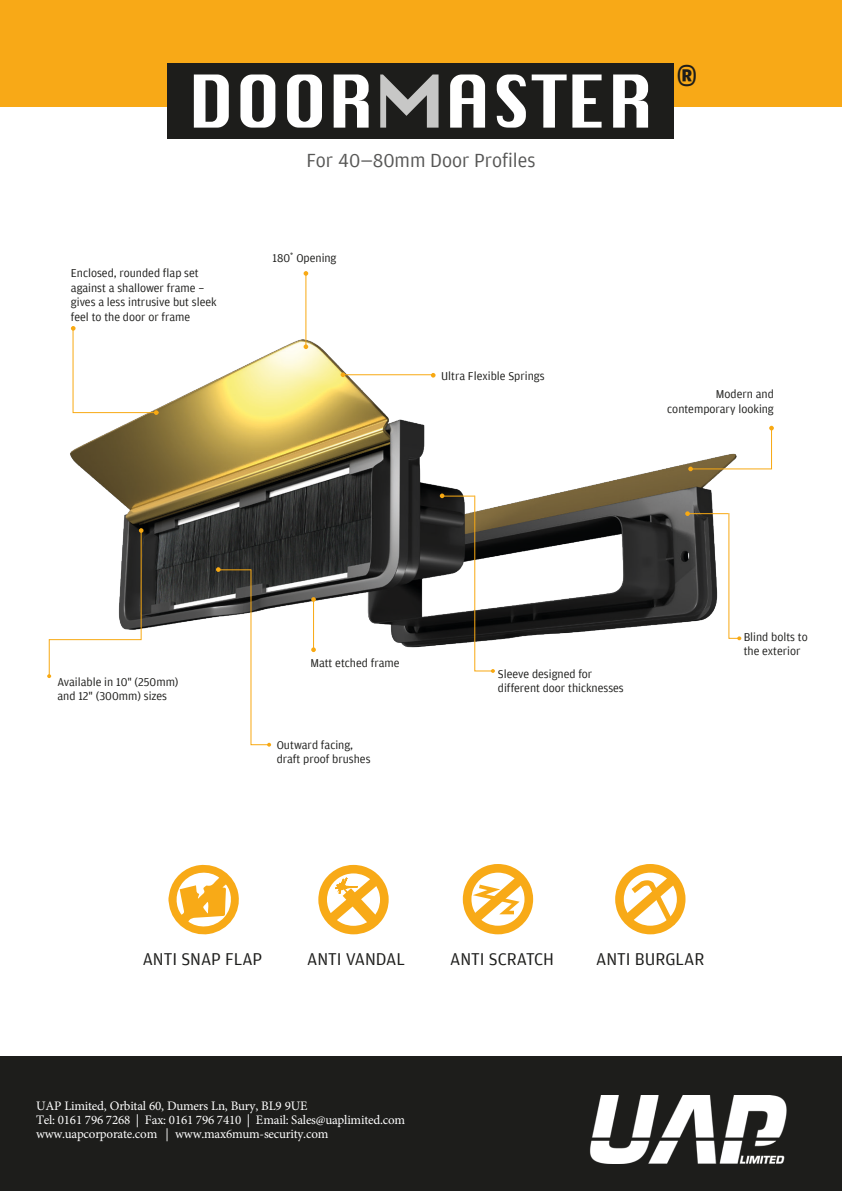
<style>
.page{position:relative;width:842px;height:1191px;background:#fff}
.page>*{position:absolute;margin:0;border:0;box-sizing:border-box;transform-origin:0 0}
.t1{font:20px "Amplitude";color:#575756}
.t2{font:18px "Amplitude";color:#1d1d1b}
.t3{font:13px/14.2px "Minion Pro";letter-spacing:-.015em;color:#fff}
.t4{font:12px/14.4px "Amplitude";color:#1d1d1b}
.s1{font-family:"Code";font-weight:700}
</style>
<div class="page">
<img style="left:70px;top:122px;width:703px;height:743px">
<div style="left:0;top:1056px;width:842px;height:135px;background:#1d1d1b"></div>
<div style="left:0;top:0;width:842px;height:106px;background:#f8a917"></div>
<img style="left:590px;top:1095px;width:197px;height:68px">
<svg style="left:47px;top:528px;width:97px;height:150px"></svg>
<svg style="left:71px;top:326px;width:89px;height:89px"></svg>
<svg style="left:304px;top:344px;width:4px;height:5px"></svg>
<svg style="left:304px;top:271px;width:4px;height:5px"></svg>
<hr style="left:305px;top:273px;width:1px;height:74px;background:#f8a913">
<svg style="left:341px;top:372px;width:4px;height:5px"></svg>
<svg style="left:431px;top:373px;width:5px;height:4px"></svg>
<hr style="left:343px;top:374px;width:92px;height:1px;background:#f8a913">
<svg style="left:688px;top:426px;width:86px;height:45px"></svg>
<svg style="left:311px;top:647px;width:5px;height:5px"></svg>
<svg style="left:311px;top:597px;width:5px;height:5px"></svg>
<hr style="left:313px;top:599px;width:1px;height:50px;background:#f8a913">
<svg style="left:685px;top:511px;width:5px;height:5px"></svg>
<svg style="left:728px;top:512px;width:13px;height:128px"></svg>
<hr style="left:687px;top:513px;width:41px;height:1px;background:#f8a913">
<svg style="left:440px;top:493px;width:4px;height:5px"></svg>
<svg style="left:474px;top:494px;width:21px;height:179px"></svg>
<hr style="left:442px;top:495px;width:33px;height:1px;background:#f8a913">
<svg style="left:216px;top:567px;width:5px;height:5px"></svg>
<svg style="left:250px;top:568px;width:21px;height:178px"></svg>
<hr style="left:218px;top:569px;width:33px;height:1px;background:#f8a913">
<svg style="left:168px;top:863px;width:74px;height:72px"></svg>
<svg style="left:463px;top:864px;width:70px;height:70px"></svg>
<svg style="left:615px;top:864px;width:70px;height:70px"></svg>
<svg style="left:318px;top:865px;width:71px;height:69px"></svg>
<div style="left:168px;top:64px;width:506px;height:75px;background:#1d1d1b"></div>
<svg style="left:194px;top:74px;width:35px;height:54px"></svg>
<svg style="left:240px;top:74px;width:35px;height:54px"></svg>
<svg style="left:287px;top:74px;width:35px;height:54px"></svg>
<svg style="left:334px;top:74px;width:35px;height:54px"></svg>
<svg style="left:380px;top:74px;width:58px;height:54px"></svg>
<svg style="left:450px;top:74px;width:35px;height:54px"></svg>
<svg style="left:497px;top:74px;width:29px;height:54px"></svg>
<svg style="left:532px;top:74px;width:69px;height:54px"></svg>
<svg style="left:613px;top:74px;width:35px;height:54px"></svg>
<p class="t1" style="left:306px;top:149px;width:231px">For 40Ð80mm Door Profiles</p>
<p class="t4" style="left:71px;top:266px;width:147px">Enclosed, rounded flap set against a shallower frame gives a less intrusive but sleek feel to the door or frame</p>
<p class="t4" style="left:272px;top:250px;width:65px">180<span class="s1">˚</span> Opening</p>
<p class="t4" style="left:441px;top:369px;width:105px">Ultra Flexible Springs</p>
<p class="t4" style="left:716px;top:387px;width:60px">Modern and</p>
<p class="t4" style="left:667px;top:401px;width:108px">contemporary looking</p>
<p class="t4" style="left:58px;top:674px;width:123px">Available in 10" (250mm)</p>
<p class="t4" style="left:58px;top:689px;width:111px">and 12" (300mm) sizes</p>
<p class="t4" style="left:310px;top:656px;width:91px">Matt etched frame</p>
<p class="t4" style="left:277px;top:737px;width:78px">Outward facing,</p>
<p class="t4" style="left:277px;top:752px;width:95px">draft proof brushes</p>
<p class="t4" style="left:498px;top:666px;width:96px">Sleeve designed for</p>
<p class="t4" style="left:498px;top:681px;width:127px">different door thicknesses</p>
<p class="t4" style="left:744px;top:629px;width:66px">Blind bolts to</p>
<p class="t4" style="left:744px;top:644px;width:58px">the exterior</p>
<p class="t2" style="left:143px;top:948px;width:121px">ANTI SNAP FLAP</p>
<p class="t2" style="left:307px;top:948px;width:99px">ANTI VANDAL</p>
<p class="t2" style="left:450px;top:948px;width:105px">ANTI SCRATCH</p>
<p class="t2" style="left:596px;top:948px;width:110px">ANTI BURGLAR</p>
<p class="t3" style="left:36px;top:1098px;width:371px">UAP Limited, Orbital 60, Dumers Ln, Bury, BL9 9UE<br>Tel: 0161 796 7268 | Fax: 0161 796 7410 | Email: Sales@uaplimited.com www.uapcorporate.com | www.max6mum-security.com</p>
</div>
